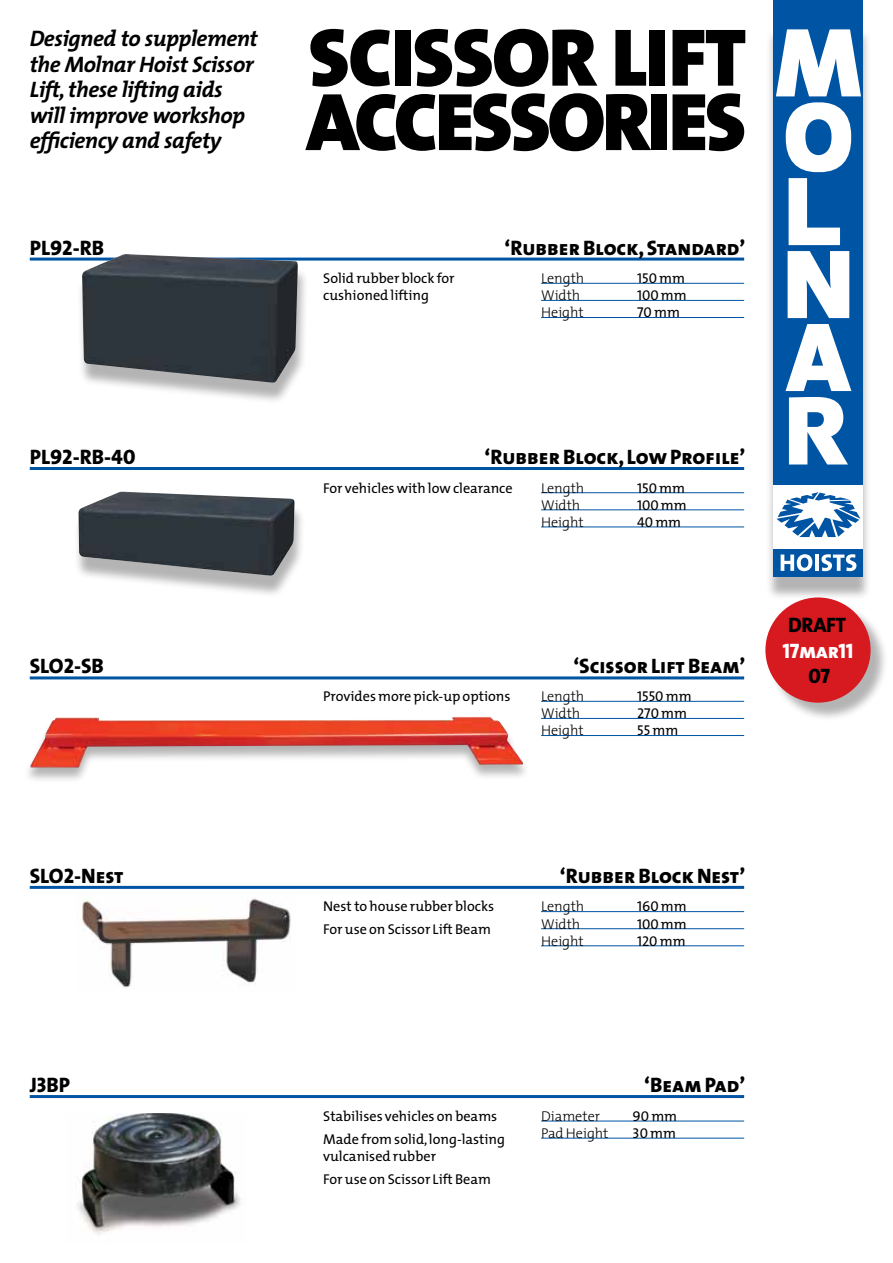
<style>
.page{position:relative;width:893px;height:1263px;background:#fff}
.page>*{position:absolute;margin:0;border:0;box-sizing:border-box;transform-origin:0 0}
.t1{font:82.5px/64.5px "The Mix Black Caps";letter-spacing:-.02em;color:#000}
.t2{font:italic 700 22.5px/25.5px "The Mix";letter-spacing:-.02em;color:#000}
.t3{font:21px "The Mix Extra Bold Caps";color:#000}
.t4{font:21px "The Mix Extra Bold Caps";letter-spacing:-.02em;color:#fff}
.t5{font:14.25px/23.1px "The Mix";color:#000}
.t6{font:300 14.25px "The Mix";color:#000}
.t7{font:14.25px "The Mix Caps";color:#000}
.s1{font-family:"The Mix"}
</style>
<div class="page">
<div style="left:774px;top:0;width:89px;height:432px;background:#0054a4"></div>
<div style="left:765px;top:28px;width:106px;height:572px;background:#000;opacity:.3"></div>
<div style="left:774px;top:21px;width:89px;height:556px;background:#0054a4"></div>
<div style="left:774px;top:485px;width:89px;height:63px;background:#fff"></div>
<svg style="left:776px;top:492px;width:84px;height:45px"></svg>
<svg style="left:776px;top:29px;width:85px;height:67px"></svg>
<svg style="left:786px;top:102px;width:65px;height:70px"></svg>
<svg style="left:789px;top:178px;width:51px;height:67px"></svg>
<svg style="left:788px;top:251px;width:61px;height:67px"></svg>
<svg style="left:785px;top:324px;width:66px;height:67px"></svg>
<svg style="left:789px;top:397px;width:59px;height:67px"></svg>
<svg style="left:781px;top:554px;width:31px;height:17px"></svg>
<hr style="left:815px;top:554px;width:4px;height:17px;background:#fff">
<svg style="left:821px;top:554px;width:35px;height:17px"></svg>
<hr style="left:541px;top:701px;width:203px;height:1px;background:#0054a4">
<hr style="left:541px;top:718px;width:203px;height:1px;background:#0054a4">
<hr style="left:541px;top:735px;width:203px;height:1px;background:#0054a4">
<hr style="left:30px;top:676px;width:714px;height:3px;background:#0054a4">
<div style="left:23px;top:717px;width:508px;height:67px;background:#000;opacity:.3"></div>
<img style="left:30px;top:717px;width:493px;height:50px">
<img style="left:77px;top:1113px;width:163px;height:122px">
<hr style="left:541px;top:1121px;width:203px;height:1px;background:#0054a4">
<hr style="left:541px;top:1138px;width:203px;height:1px;background:#0054a4">
<hr style="left:30px;top:1095px;width:714px;height:3px;background:#0054a4">
<hr style="left:541px;top:911px;width:203px;height:1px;background:#0054a4">
<hr style="left:541px;top:928px;width:203px;height:1px;background:#0054a4">
<hr style="left:541px;top:945px;width:203px;height:1px;background:#0054a4">
<hr style="left:30px;top:886px;width:714px;height:3px;background:#0054a4">
<img style="left:82px;top:898px;width:209px;height:90px">
<hr style="left:541px;top:283px;width:203px;height:1px;background:#0054a4">
<hr style="left:541px;top:300px;width:203px;height:1px;background:#0054a4">
<hr style="left:541px;top:317px;width:203px;height:1px;background:#0054a4">
<hr style="left:30px;top:258px;width:714px;height:3px;background:#0054a4">
<div style="left:77px;top:261px;width:232px;height:144px;background:#000;opacity:.3"></div>
<img style="left:82px;top:254px;width:216px;height:129px">
<hr style="left:541px;top:492px;width:203px;height:1px;background:#0054a4">
<hr style="left:541px;top:510px;width:203px;height:1px;background:#0054a4">
<hr style="left:541px;top:527px;width:203px;height:1px;background:#0054a4">
<hr style="left:30px;top:467px;width:714px;height:3px;background:#0054a4">
<div style="left:73px;top:498px;width:233px;height:100px;background:#000;opacity:.3"></div>
<img style="left:79px;top:492px;width:215px;height:84px">
<div style="left:768px;top:600px;width:121px;height:121px;background:#000;opacity:.3"></div>
<div style="left:765px;top:597px;width:106px;height:106px;background:#d71920;border-radius:50%"></div>
<h2 class="t2" style="left:30px;top:25px;width:230px">Designed to supplement the Molnar Hoist Scissor<br>Lift, these lifting aids will improve workshop efficiency and safety</h2>
<h1 class="t1" style="left:306px;top:24px;width:442px">SCISSOR LIFT<br>ACCESSORIES</h1>
<h3 class="t3" style="left:30px;top:230px;width:76px">PL92-RB</h3>
<h3 class="t3" style="left:504px;top:230px;width:242px">‘Rubber Block, Standard’</h3>
<p class="t5" style="left:323px;top:269px;width:133px;line-height:17.1px">Solid rubber block for cushioned lifting</p>
<p class="t6" style="left:541px;top:266px;width:45px">Length</p>
<p class="t7" style="left:637px;top:266px;width:49px">150 <span class="s1">mm</span></p>
<p class="t6" style="left:541px;top:284px;width:41px">Width</p>
<p class="t7" style="left:637px;top:284px;width:51px">100 <span class="s1">mm</span></p>
<p class="t6" style="left:541px;top:301px;width:44px">Height</p>
<p class="t7" style="left:637px;top:301px;width:44px">70 <span class="s1">mm</span></p>
<h3 class="t3" style="left:30px;top:439px;width:107px">PL92-RB-40</h3>
<h3 class="t3" style="left:484px;top:439px;width:262px">‘Rubber Block, Low Profile’</h3>
<p class="t5" style="left:323px;top:476px;width:191px">For vehicles with low clearance</p>
<p class="t6" style="left:541px;top:476px;width:45px">Length</p>
<p class="t7" style="left:637px;top:476px;width:49px">150 <span class="s1">mm</span></p>
<p class="t6" style="left:541px;top:493px;width:41px">Width</p>
<p class="t7" style="left:637px;top:493px;width:51px">100 <span class="s1">mm</span></p>
<p class="t6" style="left:541px;top:510px;width:44px">Height</p>
<p class="t7" style="left:637px;top:510px;width:46px">40 <span class="s1">mm</span></p>
<h3 class="t3" style="left:30px;top:649px;width:76px">SLO2-SB</h3>
<h3 class="t3" style="left:573px;top:649px;width:173px">‘Scissor Lift Beam’</h3>
<p class="t5" style="left:323px;top:684px;width:189px">Provides more pick-up options</p>
<p class="t6" style="left:541px;top:684px;width:45px">Length</p>
<p class="t7" style="left:637px;top:684px;width:56px">1550 <span class="s1">mm</span></p>
<p class="t6" style="left:541px;top:702px;width:41px">Width</p>
<p class="t7" style="left:637px;top:701px;width:51px">270 <span class="s1">mm</span></p>
<p class="t6" style="left:541px;top:719px;width:44px">Height</p>
<p class="t7" style="left:637px;top:719px;width:43px">55 <span class="s1">mm</span></p>
<h3 class="t3" style="left:788px;top:608px;width:60px">DRAFT</h3>
<h3 class="t4" style="left:782px;top:633px;width:72px">17mar11</h3>
<h3 class="t3" style="left:808px;top:658px;width:23px">07</h3>
<h3 class="t3" style="left:30px;top:858px;width:95px">SLO2-Nest</h3>
<h3 class="t3" style="left:560px;top:858px;width:187px">‘Rubber Block Nest’</h3>
<p class="t5" style="left:323px;top:894px;width:172px">Nest to house rubber blocks<br>For use on Scissor Lift Beam</p>
<p class="t6" style="left:541px;top:895px;width:45px">Length</p>
<p class="t7" style="left:637px;top:895px;width:51px">160 <span class="s1">mm</span></p>
<p class="t6" style="left:541px;top:912px;width:41px">Width</p>
<p class="t7" style="left:637px;top:912px;width:51px">100 <span class="s1">mm</span></p>
<p class="t6" style="left:541px;top:929px;width:44px">Height</p>
<p class="t7" style="left:637px;top:929px;width:50px">120 <span class="s1">mm</span></p>
<h3 class="t3" style="left:30px;top:1067px;width:42px">J3BP</h3>
<h3 class="t3" style="left:644px;top:1067px;width:103px">‘Beam Pad’</h3>
<p class="t5" style="left:323px;top:1104px;width:183px">Stabilises vehicles on beams<br>Made from solid, long-lasting</p>
<p class="t5" style="left:323px;top:1144px;width:169px">vulcanised rubber<br>For use on Scissor Lift Beam</p>
<p class="t6" style="left:541px;top:1104px;width:61px">Diameter</p>
<p class="t7" style="left:633px;top:1104px;width:46px">90 <span class="s1">mm</span></p>
<p class="t6" style="left:541px;top:1121px;width:69px">Pad Height</p>
<p class="t7" style="left:633px;top:1121px;width:45px">30 <span class="s1">mm</span></p>
</div>
